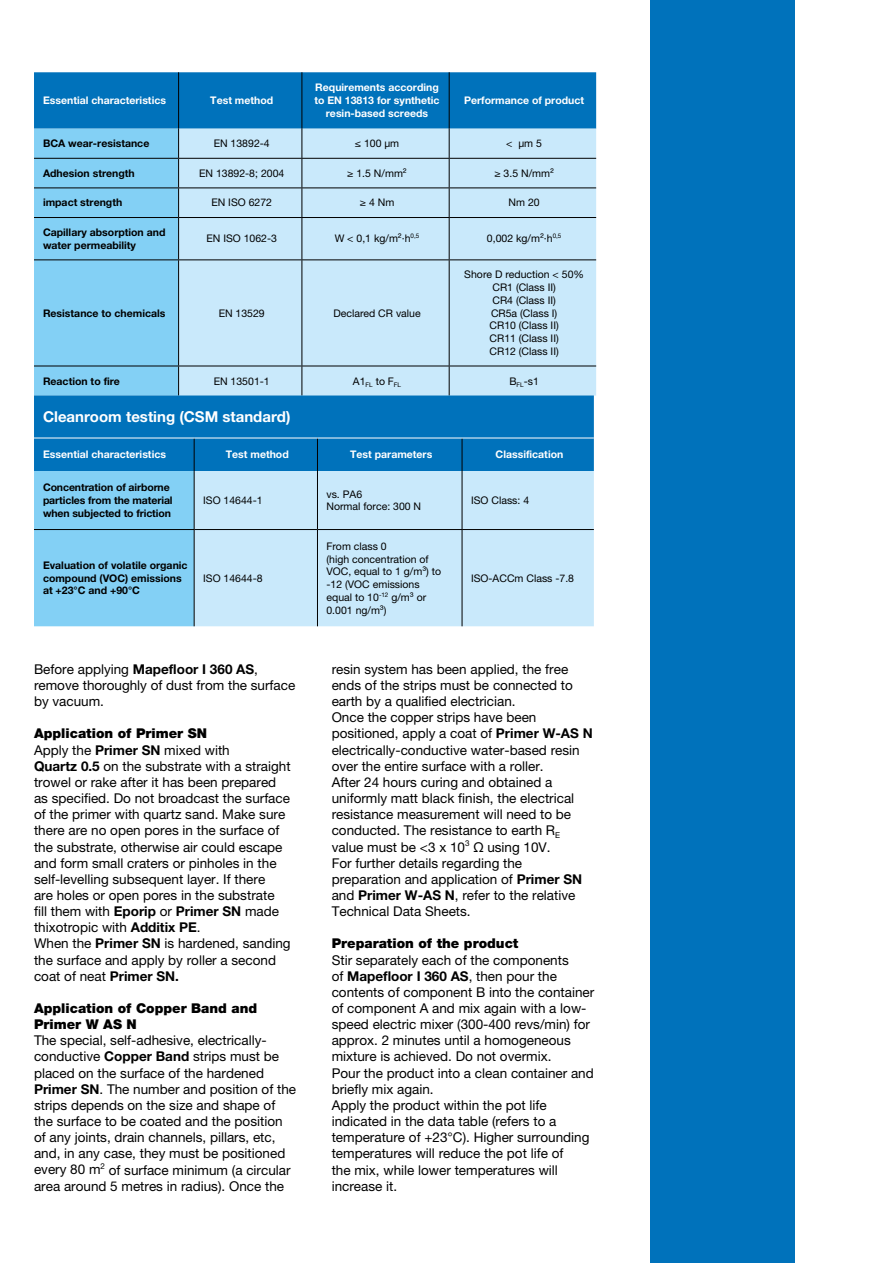
<style>
.page{position:relative;width:893px;height:1263px;background:#fff}
.page>*{position:absolute;margin:0;border:0;box-sizing:border-box;transform-origin:0 0}
.t1{font:700 15px "Helvetica Neue LTW1 G";color:#fff}
.t2{font:13.5px/16.2px "Helvetica Neue LTW1 G";color:#000}
.t3{font:900 13.5px/16.2px "Helvetica Neue LTW1 G";color:#000}
.t4{font:10.5px/12.8px "Helvetica Neue LTW1 G";color:#000}
.t5{font:700 10.5px/12.8px "Helvetica Neue LTW1 G";color:#000}
.t6{font:700 10.5px/12.8px "Helvetica Neue LTW1 G";color:#fff;text-align:center}
.s1{font-weight:700}
.s2{font-weight:900}
</style>
<div class="page">
<div style="left:651px;top:0;width:144px;height:1263px;background:#0072bb"></div>
<svg style="left:34px;top:72px;width:562px;height:554px;background:#79bce2"></svg>
<div style="left:195px;top:471px;width:399px;height:155px;background:#c9e9fb"></div>
<hr style="left:194px;top:438px;width:1px;height:33px;background:#000">
<hr style="left:317px;top:438px;width:1px;height:33px;background:#000">
<hr style="left:462px;top:438px;width:1px;height:33px;background:#000">
<hr style="left:194px;top:471px;width:1px;height:58px;background:#000">
<hr style="left:317px;top:471px;width:1px;height:58px;background:#000">
<hr style="left:462px;top:471px;width:1px;height:58px;background:#000">
<hr style="left:34px;top:529px;width:160px;height:1px;background:#000">
<hr style="left:194px;top:530px;width:1px;height:96px;background:#000">
<hr style="left:194px;top:529px;width:123px;height:1px;background:#000">
<hr style="left:317px;top:530px;width:1px;height:96px;background:#000">
<hr style="left:317px;top:529px;width:145px;height:1px;background:#000">
<hr style="left:462px;top:530px;width:1px;height:96px;background:#000">
<hr style="left:462px;top:529px;width:132px;height:1px;background:#000">
<hr style="left:34px;top:438px;width:160px;height:1px;background:#fff">
<hr style="left:194px;top:438px;width:123px;height:1px;background:#fff">
<hr style="left:317px;top:438px;width:145px;height:1px;background:#fff">
<hr style="left:462px;top:438px;width:132px;height:1px;background:#fff">
<p class="t6" style="left:43px;top:94px;width:125px">Essential characteristics</p>
<p class="t6" style="left:210px;top:94px;width:64px">Test method</p>
<p class="t6" style="left:314px;top:81px;width:127px">Requirements according to EN 13813 for synthetic resin-based screeds</p>
<p class="t6" style="left:464px;top:94px;width:121px">Performance of product</p>
<p class="t5" style="left:43px;top:137px;width:108px">BCA wear-resistance</p>
<p class="t4" style="left:214px;top:137px;width:58px">EN 13892-4</p>
<p class="t4" style="left:355px;top:137px;width:46px">≤ 100 µm</p>
<p class="t4" style="left:506px;top:137px;width:37px">&lt; µm 5</p>
<p class="t5" style="left:43px;top:167px;width:93px">Adhesion strength</p>
<p class="t4" style="left:199px;top:167px;width:87px">EN 13892-8; 2004</p>
<p class="t4" style="left:347px;top:167px;width:61px">≥ 1.5 N/mm²</p>
<p class="t4" style="left:494px;top:167px;width:61px">≥ 3.5 N/mm²</p>
<p class="t5" style="left:43px;top:196px;width:81px">impact strength</p>
<p class="t4" style="left:211px;top:196px;width:62px">EN ISO 6272</p>
<p class="t4" style="left:360px;top:196px;width:36px">≥ 4 Nm</p>
<p class="t4" style="left:509px;top:196px;width:33px">Nm 20</p>
<p class="t5" style="left:43px;top:226px;width:124px">Capillary absorption and water permeability</p>
<p class="t4" style="left:206px;top:232px;width:72px">EN ISO 1062-3</p>
<p class="t4" style="left:335px;top:232px;width:86px">W &lt; 0,1 kg/m²·h<sup>0,5</sup></p>
<p class="t4" style="left:487px;top:232px;width:76px">0,002 kg/m²·h<sup>0,5</sup></p>
<p class="t5" style="left:43px;top:306px;width:124px">Resistance to chemicals</p>
<p class="t4" style="left:219px;top:306px;width:48px">EN 13529</p>
<p class="t4" style="left:333px;top:306px;width:89px">Declared CR value</p>
<p class="t4" style="left:464px;top:268px;width:121px;text-align:center">Shore D reduction &lt; 50%<br>CR1 (Class II)<br>CR4 (Class II)<br>CR5a (Class I)<br>CR10 (Class II)<br>CR11 (Class II)<br>CR12 (Class II)</p>
<p class="t5" style="left:43px;top:374px;width:78px">Reaction to fire</p>
<p class="t4" style="left:214px;top:374px;width:58px">EN 13501-1</p>
<p class="t4" style="left:353px;top:374px;width:50px">A1<sub>FL</sub> to F<sub>FL</sub></p>
<p class="t4" style="left:509px;top:374px;width:31px">B<sub>FL</sub>-s1</p>
<p class="t1" style="left:43px;top:407px;width:249px">Cleanroom testing (CSM standard)</p>
<p class="t6" style="left:43px;top:448px;width:125px">Essential characteristics</p>
<p class="t6" style="left:226px;top:448px;width:64px">Test method</p>
<p class="t6" style="left:350px;top:448px;width:84px">Test parameters</p>
<p class="t6" style="left:496px;top:448px;width:69px">Classification</p>
<p class="t5" style="left:43px;top:481px;width:131px">Concentration of airborne particles from the material when subjected to friction</p>
<p class="t4" style="left:203px;top:494px;width:61px">ISO 14644-1</p>
<p class="t4" style="left:326px;top:487px;width:96px">vs. PA6<br>Normal force: 300 N</p>
<p class="t4" style="left:471px;top:494px;width:60px">ISO Class: 4</p>
<p class="t5" style="left:43px;top:559px;width:146px">Evaluation of volatile organic compound (VOC) emissions at +23°C and +90°C</p>
<p class="t4" style="left:203px;top:571px;width:61px">ISO 14644-8</p>
<p class="t2" style="left:34px;top:661px;width:263px">Before applying <span class="s1">Mapefloor I 360 AS</span>, remove thoroughly of dust from the surface by vacuum.</p>
<p class="t2" style="left:34px;top:725px;width:258px"><span class="s2">Application of Primer SN<br></span>Apply the <span class="s1">Primer SN</span> mixed with<br><span class="s1">Quartz 0.5</span> on the substrate with a straight trowel or rake after it has been prepared as specified. Do not broadcast the surface of the primer with quartz sand. Make sure there are no open pores in the surface of the substrate, otherwise air could escape and form small craters or pinholes in the self-levelling subsequent layer. If there<br>are holes or open pores in the substrate fill them with <span class="s1">Eporip</span> or <span class="s1">Primer SN</span> made thixotropic with <span class="s1">Additix PE</span>.<br>When the <span class="s1">Primer SN</span> is hardened, sanding the surface and apply by roller a second coat of neat <span class="s1">Primer SN.</span></p>
<p class="t3" style="left:34px;top:1000px;width:225px">Application of Copper Band and<br>Primer W AS N</p>
<p class="t2" style="left:34px;top:1032px;width:264px">The special, self-adhesive, electrically&shy;conductive <span class="s1">Copper Band</span> strips must be placed on the surface of the hardened <span class="s1">Primer SN</span>. The number and position of the strips depends on the size and shape of the surface to be coated and the position of any joints, drain channels, pillars, etc, and, in any case, they must be positioned every 80 m<sup>2</sup> of surface minimum (a circular area around 5 metres in radius). Once the</p>
<p class="t4" style="left:326px;top:540px;width:116px">From class 0<br>(high concentration of<br>VOC, equal to 1 g/m³) to -12 (VOC emissions equal to 10<sup>-12</sup> g/m³ or<br>0.001 ng/m³)</p>
<p class="t4" style="left:471px;top:571px;width:105px">ISO-ACCm Class -7.8</p>
<p class="t2" style="left:332px;top:661px;width:263px">resin system has been applied, the free ends of the strips must be connected to earth by a qualified electrician.<br>Once the copper strips have been positioned, apply a coat of <span class="s1">Primer W-AS N </span>electrically-conductive water-based resin over the entire surface with a roller.<br>After 24 hours curing and obtained a uniformly matt black finish, the electrical resistance measurement will need to be conducted. The resistance to earth R<sub>E </sub>value must be &lt;3 x 10<sup>3</sup> Ω using 10V.<br>For further details regarding the preparation and application of <span class="s1">Primer SN </span>and <span class="s1">Primer W-AS N</span>, refer to the relative Technical Data Sheets.</p>
<p class="t3" style="left:332px;top:935px;width:188px">Preparation of the product</p>
<p class="t2" style="left:332px;top:951px;width:264px">Stir separately each of the components<br>of <span class="s1">Mapefloor I 360 AS</span>, then pour the contents of component B into the container of component A and mix again with a low&shy;speed electric mixer (300-400 revs/min) for approx. 2 minutes until a homogeneous mixture is achieved. Do not overmix.<br>Pour the product into a clean container and briefly mix again.<br>Apply the product within the pot life indicated in the data table (refers to a temperature of +23°C). Higher surrounding temperatures will reduce the pot life of<br>the mix, while lower temperatures will increase it.</p>
</div>
